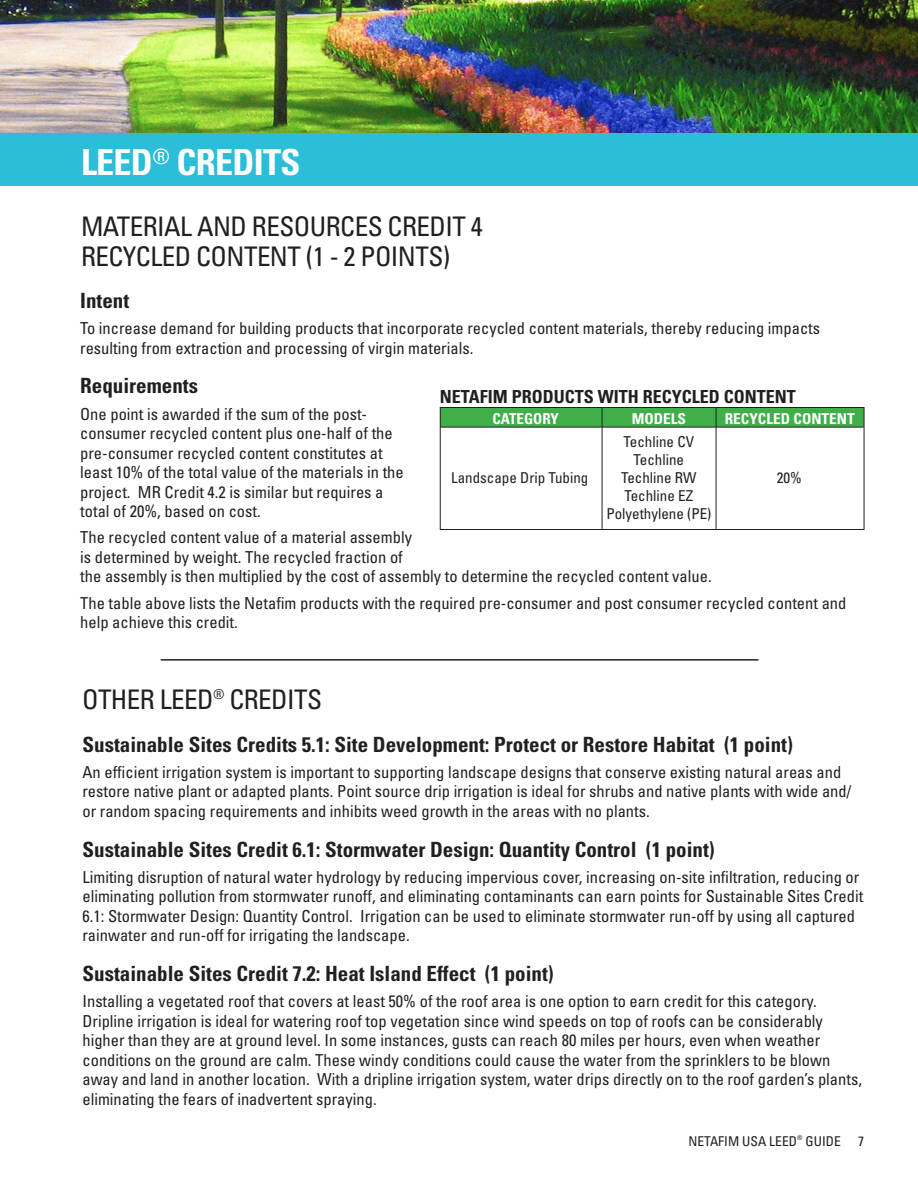
<style>
.page{position:relative;width:918px;height:1188px;background:#fff}
.page>*{position:absolute;margin:0;border:0;box-sizing:border-box;transform-origin:0 0}
.t1{font:700 condensed 36px "Univers LT Std";letter-spacing:-.02em;color:#fff}
.t2{font:condensed 27px "Univers LT Std";letter-spacing:-.02em;color:#231f20}
.t3{font:700 condensed 21px "Univers LT Std";color:#231f20}
.t4{font:700 condensed 18px "Univers LT Std";color:#231f20}
.t5{font:condensed 16.5px/19.5px "Univers LT Std";color:#231f20}
.t6{font:condensed 15px/18px "Univers LT Std";color:#231f20;text-align:center}
.t7{font:700 condensed 15px "Univers LT Std";color:#fff}
.t8{font:condensed 13.5px "Univers LT Std";color:#231f20}
</style>
<div class="page">
<img style="left:0;top:0;width:918px;height:134px">
<div style="left:0;top:134px;width:918px;height:52px;background:#2cbdd8"></div>
<hr style="left:161px;top:659px;width:597px;height:2px;background:#231f20">
<div style="left:440px;top:408px;width:424px;height:19px;background:#40ae49"></div>
<hr style="left:440px;top:427px;width:424px;height:1px;background:#231f20">
<div style="left:440px;top:407px;width:425px;height:123px;border:1px solid #231f20"></div>
<hr style="left:602px;top:408px;width:1px;height:121px;background:#231f20">
<hr style="left:716px;top:408px;width:1px;height:121px;background:#231f20">
<p class="t1" style="left:81px;top:140px;width:221px">LEED<sup>®</sup> CREDITS</p>
<p class="t2" style="left:81px;top:209px;width:403px">MATERIAL AND RESOURCES CREDIT 4</p>
<p class="t2" style="left:81px;top:239px;width:371px">RECYCLED CONTENT (1 - 2 POINTS)</p>
<p class="t3" style="left:80px;top:288px;width:51px">Intent</p>
<p class="t5" style="left:80px;top:318px;width:741px">To increase demand for building products that incorporate recycled content materials, thereby reducing impacts resulting from extraction and processing of virgin materials.</p>
<p class="t3" style="left:80px;top:373px;width:119px">Requirements</p>
<p class="t5" style="left:80px;top:404px;width:325px">One point is awarded if the sum of the post&shy;consumer recycled content plus one-half of the pre-consumer recycled content constitutes at least 10% of the total value of the materials in the project. MR Credit 4.2 is similar but requires a total of 20%, based on cost.</p>
<p class="t5" style="left:80px;top:528px;width:633px">The recycled content value of a material assembly<br>is determined by weight. The recycled fraction of<br>the assembly is then multiplied by the cost of assembly to determine the recycled content value.</p>
<p class="t5" style="left:80px;top:593px;width:768px">The table above lists the Netafim products with the required pre-consumer and post consumer recycled content and help achieve this credit.</p>
<p class="t4" style="left:440px;top:386px;width:357px">NETAFIM PRODUCTS WITH RECYCLED CONTENT</p>
<p class="t7" style="left:492px;top:409px;width:68px">CATEGORY</p>
<p class="t7" style="left:632px;top:409px;width:56px">MODELS</p>
<p class="t7" style="left:725px;top:409px;width:131px">RECYCLED CONTENT</p>
<p class="t6" style="left:606px;top:432px;width:106px">Techline CV<br>Techline<br>Techline RW<br>Techline EZ<br>Polyethylene (PE)</p>
<p class="t6" style="left:451px;top:468px;width:139px">Landscape Drip Tubing</p>
<p class="t6" style="left:777px;top:468px;width:26px">20%</p>
<p class="t2" style="left:82px;top:683px;width:242px">OTHER LEED<sup>®</sup> CREDITS</p>
<p class="t3" style="left:82px;top:731px;width:712px">Sustainable Sites Credits 5.1: Site Development: Protect or Restore Habitat (1 point)</p>
<p class="t5" style="left:82px;top:762px;width:770px">An efficient irrigation system is important to supporting landscape designs that conserve existing natural areas and restore native plant or adapted plants. Point source drip irrigation is ideal for shrubs and native plants with wide and/ or random spacing requirements and inhibits weed growth in the areas with no plants.</p>
<p class="t3" style="left:82px;top:836px;width:634px">Sustainable Sites Credit 6.1: Stormwater Design: Quantity Control (1 point)</p>
<p class="t5" style="left:82px;top:867px;width:782px">Limiting disruption of natural water hydrology by reducing impervious cover, increasing on-site infiltration, reducing or eliminating pollution from stormwater runoff, and eliminating contaminants can earn points for Sustainable Sites Credit 6.1: Stormwater Design: Quantity Control. Irrigation can be used to eliminate stormwater run-off by using all captured rainwater and run-off for irrigating the landscape.</p>
<p class="t3" style="left:82px;top:961px;width:473px">Sustainable Sites Credit 7.2: Heat Island Effect (1 point)</p>
<p class="t5" style="left:82px;top:992px;width:781px">Installing a vegetated roof that covers at least 50% of the roof area is one option to earn credit for this category.<br>Dripline irrigation is ideal for watering roof top vegetation since wind speeds on top of roofs can be considerably higher than they are at ground level. In some instances, gusts can reach 80 miles per hours, even when weather conditions on the ground are calm. These windy conditions could cause the water from the sprinklers to be blown away and land in another location. With a dripline irrigation system, water drips directly on to the roof garden’s plants, eliminating the fears of inadvertent spraying.</p>
<p class="t8" style="left:689px;top:1132px;width:154px">NETAFIM USA LEED<sup>®</sup> GUIDE</p>
<p class="t8" style="left:858px;top:1132px;width:7px">7</p>
</div>
